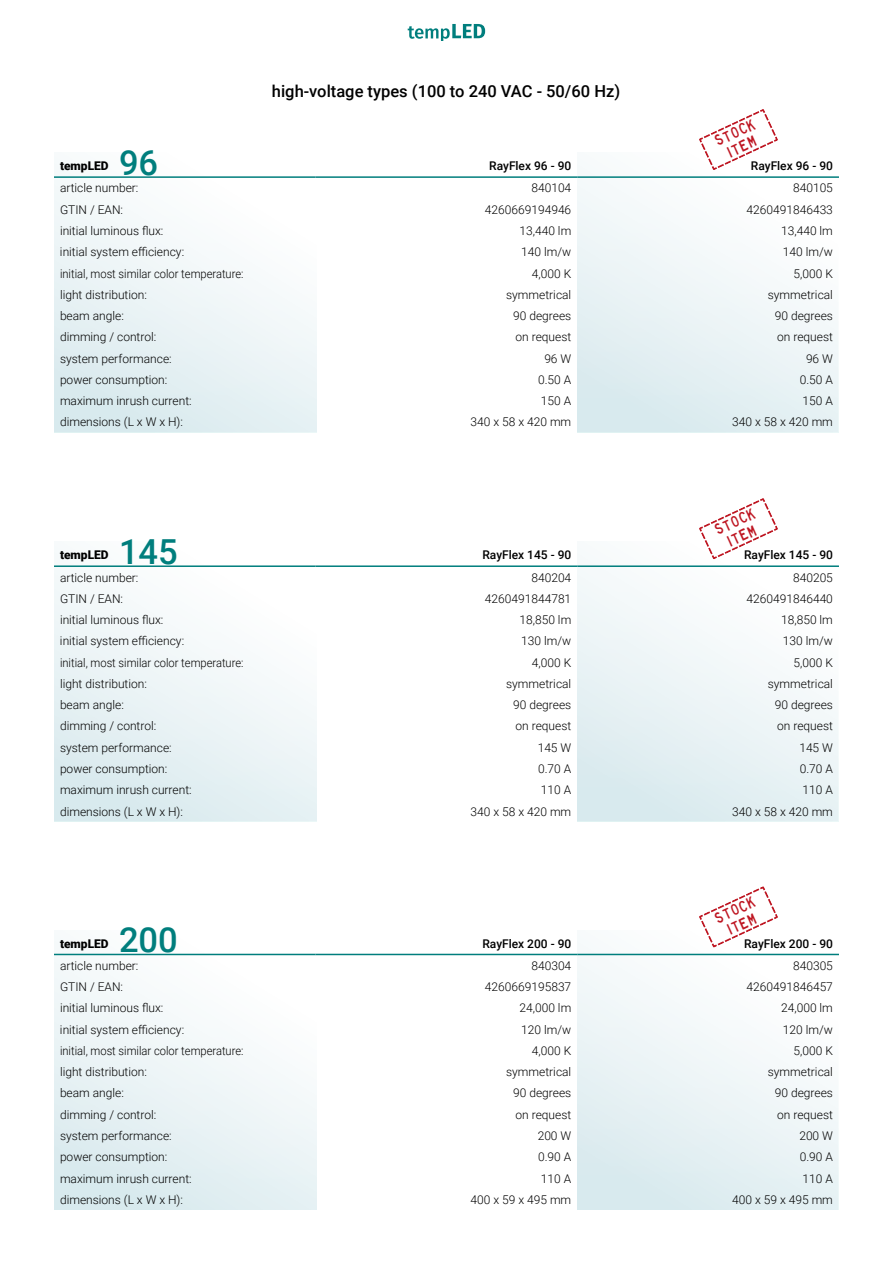
<style>
.page{position:relative;width:893px;height:1263px;background:#fff}
.page>*{position:absolute;margin:0;border:0;box-sizing:border-box;transform-origin:0 0}
.t1{font:500 34.5px "Roboto";color:#007e7d}
.t2{font:500 16.5px "Roboto";color:#000}
.t3{font:15.75px/15.8px "Heavy Equipment";color:#be1622;text-align:center}
.t4{font:300 12px "Roboto";color:#000}
.t5{font:300 12px "Roboto";color:#000;scale:.93 1}
.t6{font:500 12px "Roboto";color:#000}
.t7{font:900 12px "Roboto";color:#000}
</style>
<div class="page">
<div style="left:577px;top:153px;width:261px;height:279px;background:linear-gradient(to bottom,#fff,#ddecf0)"></div>
<div style="left:54px;top:153px;width:262px;height:279px;background:linear-gradient(to bottom,#fff,#ddecf0)"></div>
<hr style="left:54px;top:176px;width:262px;height:2px;background:#007e7d">
<hr style="left:316px;top:176px;width:261px;height:2px;background:#007e7d">
<hr style="left:577px;top:176px;width:262px;height:2px;background:#007e7d">
<svg style="left:698px;top:109px;width:80px;height:62px"></svg>
<div style="left:577px;top:542px;width:261px;height:279px;background:linear-gradient(to bottom,#fff,#ddecf0)"></div>
<div style="left:54px;top:542px;width:262px;height:279px;background:linear-gradient(to bottom,#fff,#ddecf0)"></div>
<hr style="left:54px;top:565px;width:262px;height:2px;background:#007e7d">
<hr style="left:316px;top:565px;width:261px;height:2px;background:#007e7d">
<hr style="left:577px;top:565px;width:262px;height:2px;background:#007e7d">
<svg style="left:698px;top:498px;width:80px;height:62px"></svg>
<div style="left:577px;top:930px;width:261px;height:279px;background:linear-gradient(to bottom,#fff,#ddecf0)"></div>
<div style="left:54px;top:930px;width:262px;height:279px;background:linear-gradient(to bottom,#fff,#ddecf0)"></div>
<hr style="left:54px;top:954px;width:262px;height:1px;background:#007e7d">
<hr style="left:316px;top:954px;width:261px;height:1px;background:#007e7d">
<hr style="left:577px;top:954px;width:262px;height:1px;background:#007e7d">
<svg style="left:698px;top:886px;width:80px;height:62px"></svg>
<svg style="left:408px;top:24px;width:77px;height:17px"></svg>
<h2 class="t2" style="left:272px;top:80px;width:350px">high-voltage types (100 to 240 VAC - 50/60 Hz)</h2>
<h3 class="t3" style="left:713px;top:135px;width:44px;rotate:-25deg">Stock<br>ITEM</h3>
<h1 class="t1" style="left:119px;top:138px;width:41px">96</h1>
<p class="t7" style="left:60px;top:157px;width:50px">tempLED</p>
<p class="t6" style="left:489px;top:157px;width:84px">RayFlex 96 - 90</p>
<p class="t6" style="left:751px;top:157px;width:84px">RayFlex 96 - 90</p>
<p class="t4" style="left:60px;top:180px;width:80px">article number:</p>
<p class="t4" style="left:531px;top:180px;width:41px">840104</p>
<p class="t4" style="left:793px;top:180px;width:41px">840105</p>
<p class="t4" style="left:60px;top:201px;width:65px">GTIN / EAN:</p>
<p class="t4" style="left:485px;top:201px;width:88px">4260669194946</p>
<p class="t4" style="left:746px;top:201px;width:88px">4260491846433</p>
<p class="t4" style="left:60px;top:222px;width:105px">initial luminous flux:</p>
<p class="t4" style="left:519px;top:222px;width:53px">13,440 lm</p>
<p class="t4" style="left:781px;top:222px;width:53px">13,440 lm</p>
<p class="t4" style="left:60px;top:244px;width:126px">initial system efficiency:</p>
<p class="t4" style="left:521px;top:244px;width:51px">140 lm/w</p>
<p class="t4" style="left:783px;top:244px;width:51px">140 lm/w</p>
<p class="t5" style="left:60px;top:265px;width:199px">initial, most similar color temperature:</p>
<p class="t4" style="left:532px;top:265px;width:41px">4,000 K</p>
<p class="t4" style="left:794px;top:265px;width:41px">5,000 K</p>
<p class="t4" style="left:60px;top:286px;width:88px">light distribution:</p>
<p class="t4" style="left:506px;top:286px;width:67px">symmetrical</p>
<p class="t4" style="left:768px;top:286px;width:67px">symmetrical</p>
<p class="t4" style="left:60px;top:307px;width:65px">beam angle:</p>
<p class="t4" style="left:513px;top:307px;width:60px">90 degrees</p>
<p class="t4" style="left:775px;top:307px;width:60px">90 degrees</p>
<p class="t4" style="left:60px;top:329px;width:98px">dimming / control:</p>
<p class="t4" style="left:516px;top:329px;width:57px">on request</p>
<p class="t4" style="left:777px;top:329px;width:57px">on request</p>
<p class="t4" style="left:60px;top:350px;width:113px">system performance:</p>
<p class="t4" style="left:544px;top:350px;width:28px">96 W</p>
<p class="t4" style="left:806px;top:350px;width:28px">96 W</p>
<p class="t4" style="left:60px;top:371px;width:109px">power consumption:</p>
<p class="t4" style="left:538px;top:371px;width:35px">0.50 A</p>
<p class="t4" style="left:800px;top:371px;width:35px">0.50 A</p>
<p class="t4" style="left:60px;top:392px;width:133px">maximum inrush current:</p>
<p class="t4" style="left:541px;top:392px;width:32px">150 A</p>
<p class="t4" style="left:803px;top:392px;width:32px">150 A</p>
<p class="t4" style="left:60px;top:414px;width:125px">dimensions (L x W x H):</p>
<p class="t4" style="left:471px;top:414px;width:102px">340 x 58 x 420 mm</p>
<p class="t4" style="left:732px;top:414px;width:102px">340 x 58 x 420 mm</p>
<h3 class="t3" style="left:713px;top:524px;width:44px;rotate:-25deg">Stock<br>ITEM</h3>
<h1 class="t1" style="left:119px;top:527px;width:60px">145</h1>
<p class="t7" style="left:60px;top:547px;width:50px">tempLED</p>
<p class="t6" style="left:482px;top:547px;width:90px">RayFlex 145 - 90</p>
<p class="t6" style="left:744px;top:547px;width:90px">RayFlex 145 - 90</p>
<p class="t4" style="left:60px;top:569px;width:80px">article number:</p>
<p class="t4" style="left:531px;top:569px;width:41px">840204</p>
<p class="t4" style="left:793px;top:569px;width:41px">840205</p>
<p class="t4" style="left:60px;top:590px;width:65px">GTIN / EAN:</p>
<p class="t4" style="left:485px;top:590px;width:88px">4260491844781</p>
<p class="t4" style="left:746px;top:590px;width:88px">4260491846440</p>
<p class="t4" style="left:60px;top:611px;width:105px">initial luminous flux:</p>
<p class="t4" style="left:519px;top:611px;width:53px">18,850 lm</p>
<p class="t4" style="left:781px;top:611px;width:53px">18,850 lm</p>
<p class="t4" style="left:60px;top:633px;width:126px">initial system efficiency:</p>
<p class="t4" style="left:521px;top:633px;width:51px">130 lm/w</p>
<p class="t4" style="left:783px;top:633px;width:51px">130 lm/w</p>
<p class="t5" style="left:60px;top:654px;width:199px">initial, most similar color temperature:</p>
<p class="t4" style="left:532px;top:654px;width:41px">4,000 K</p>
<p class="t4" style="left:794px;top:654px;width:41px">5,000 K</p>
<p class="t4" style="left:60px;top:675px;width:88px">light distribution:</p>
<p class="t4" style="left:506px;top:675px;width:67px">symmetrical</p>
<p class="t4" style="left:768px;top:675px;width:67px">symmetrical</p>
<p class="t4" style="left:60px;top:696px;width:65px">beam angle:</p>
<p class="t4" style="left:513px;top:696px;width:60px">90 degrees</p>
<p class="t4" style="left:775px;top:696px;width:60px">90 degrees</p>
<p class="t4" style="left:60px;top:718px;width:98px">dimming / control:</p>
<p class="t4" style="left:516px;top:718px;width:57px">on request</p>
<p class="t4" style="left:777px;top:718px;width:57px">on request</p>
<p class="t4" style="left:60px;top:739px;width:113px">system performance:</p>
<p class="t4" style="left:538px;top:739px;width:35px">145 W</p>
<p class="t4" style="left:799px;top:739px;width:35px">145 W</p>
<p class="t4" style="left:60px;top:760px;width:109px">power consumption:</p>
<p class="t4" style="left:538px;top:760px;width:35px">0.70 A</p>
<p class="t4" style="left:800px;top:760px;width:35px">0.70 A</p>
<p class="t4" style="left:60px;top:781px;width:133px">maximum inrush current:</p>
<p class="t4" style="left:541px;top:781px;width:32px">110 A</p>
<p class="t4" style="left:803px;top:781px;width:32px">110 A</p>
<p class="t4" style="left:60px;top:803px;width:125px">dimensions (L x W x H):</p>
<p class="t4" style="left:471px;top:803px;width:102px">340 x 58 x 420 mm</p>
<p class="t4" style="left:732px;top:803px;width:102px">340 x 58 x 420 mm</p>
<h3 class="t3" style="left:713px;top:912px;width:44px;rotate:-25deg">Stock<br>ITEM</h3>
<h1 class="t1" style="left:119px;top:916px;width:60px">200</h1>
<p class="t7" style="left:60px;top:935px;width:50px">tempLED</p>
<p class="t6" style="left:482px;top:935px;width:90px">RayFlex 200 - 90</p>
<p class="t6" style="left:744px;top:935px;width:90px">RayFlex 200 - 90</p>
<p class="t4" style="left:60px;top:957px;width:80px">article number:</p>
<p class="t4" style="left:531px;top:957px;width:41px">840304</p>
<p class="t4" style="left:793px;top:957px;width:41px">840305</p>
<p class="t4" style="left:60px;top:978px;width:65px">GTIN / EAN:</p>
<p class="t4" style="left:485px;top:978px;width:88px">4260669195837</p>
<p class="t4" style="left:746px;top:978px;width:88px">4260491846457</p>
<p class="t4" style="left:60px;top:1000px;width:105px">initial luminous flux:</p>
<p class="t4" style="left:519px;top:1000px;width:53px">24,000 lm</p>
<p class="t4" style="left:781px;top:1000px;width:53px">24,000 lm</p>
<p class="t4" style="left:60px;top:1021px;width:126px">initial system efficiency:</p>
<p class="t4" style="left:521px;top:1021px;width:51px">120 lm/w</p>
<p class="t4" style="left:783px;top:1021px;width:51px">120 lm/w</p>
<p class="t5" style="left:60px;top:1042px;width:199px">initial, most similar color temperature:</p>
<p class="t4" style="left:532px;top:1042px;width:41px">4,000 K</p>
<p class="t4" style="left:794px;top:1042px;width:41px">5,000 K</p>
<p class="t4" style="left:60px;top:1063px;width:88px">light distribution:</p>
<p class="t4" style="left:506px;top:1063px;width:67px">symmetrical</p>
<p class="t4" style="left:768px;top:1063px;width:67px">symmetrical</p>
<p class="t4" style="left:60px;top:1085px;width:65px">beam angle:</p>
<p class="t4" style="left:513px;top:1085px;width:60px">90 degrees</p>
<p class="t4" style="left:775px;top:1085px;width:60px">90 degrees</p>
<p class="t4" style="left:60px;top:1106px;width:98px">dimming / control:</p>
<p class="t4" style="left:516px;top:1106px;width:57px">on request</p>
<p class="t4" style="left:777px;top:1106px;width:57px">on request</p>
<p class="t4" style="left:60px;top:1127px;width:113px">system performance:</p>
<p class="t4" style="left:538px;top:1127px;width:35px">200 W</p>
<p class="t4" style="left:799px;top:1127px;width:35px">200 W</p>
<p class="t4" style="left:60px;top:1148px;width:109px">power consumption:</p>
<p class="t4" style="left:538px;top:1148px;width:35px">0.90 A</p>
<p class="t4" style="left:800px;top:1148px;width:35px">0.90 A</p>
<p class="t4" style="left:60px;top:1170px;width:133px">maximum inrush current:</p>
<p class="t4" style="left:541px;top:1170px;width:32px">110 A</p>
<p class="t4" style="left:803px;top:1170px;width:32px">110 A</p>
<p class="t4" style="left:60px;top:1191px;width:125px">dimensions (L x W x H):</p>
<p class="t4" style="left:471px;top:1191px;width:102px">400 x 59 x 495 mm</p>
<p class="t4" style="left:732px;top:1191px;width:102px">400 x 59 x 495 mm</p>
</div>
